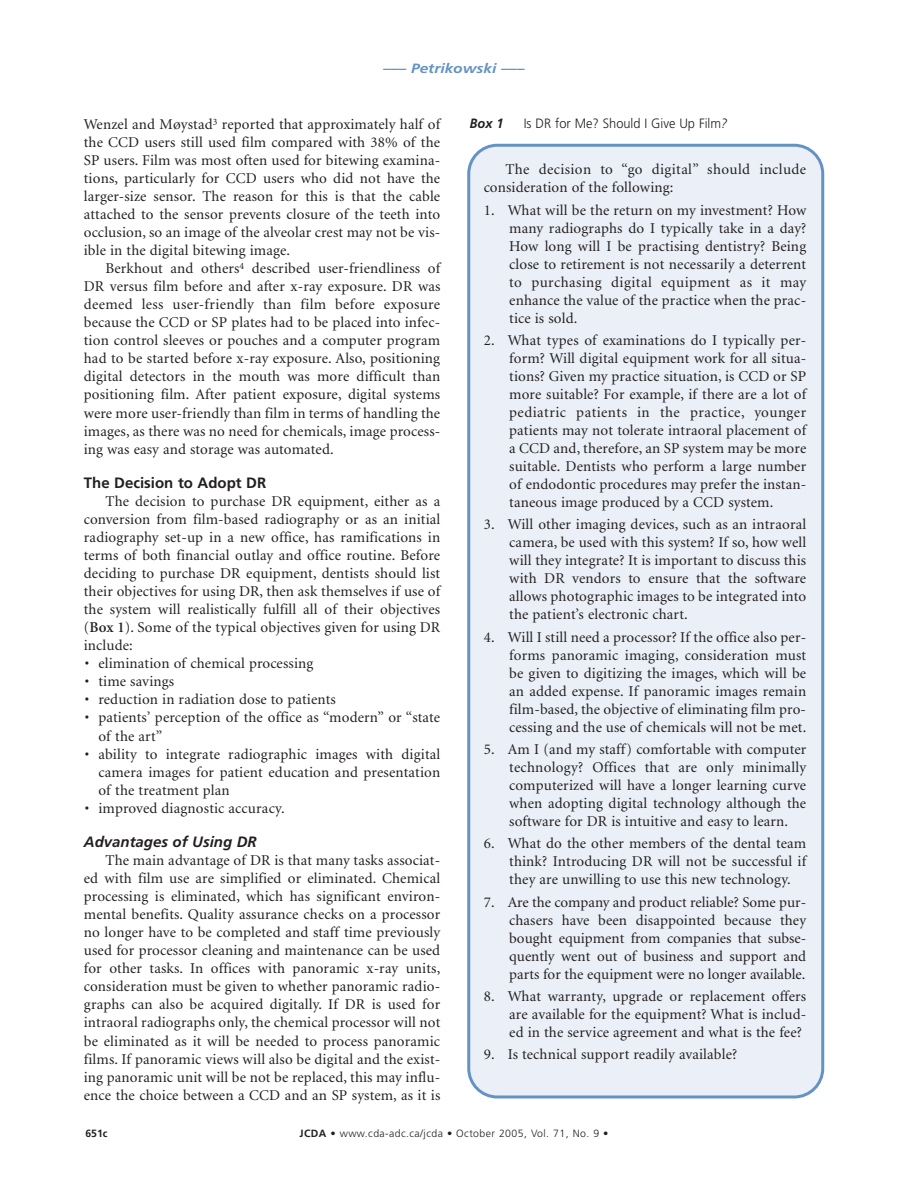
<style>
.page{position:relative;width:918px;height:1188px;background:#fff}
.page>*{position:absolute;margin:0;border:0;box-sizing:border-box;transform-origin:0 0}
.t1{font:15px/18px "Minion";letter-spacing:.01em;color:#231f20;text-align:justify}
.t2{font:700 15px "Frutiger";color:#231f20}
.t3{font:italic 700 15px "Frutiger";color:#231f20}
.t4{font:300 13.5px "Frutiger";color:#231f20;scale:.95 1}
.t5{font:italic 700 13.5px "Frutiger";color:#6493c3;scale:1.15 1}
.t6{font:italic 700 13.5px "Frutiger";color:#231f20;scale:.95 1}
.t7{font:300 10.5px "Frutiger";letter-spacing:.04em;color:#231f20}
.t8{font:700 10.5px "Frutiger";color:#231f20}
.s1{font-weight:600}
.s2{font-style:italic}
.s3{font-weight:700}
</style>
<div class="page">
<div style="left:467px;top:144px;width:357px;height:954px;background:#ebeff7"></div>
<p class="t5" style="left:383px;top:63px;width:125px">––– Petrikowski –––</p>
<p class="t1" style="left:84px;top:116px;width:358px">Wenzel and Møystad<sup>3</sup> reported that approximately half of the CCD users still used film compared with 38% of the SP users. Film was most often used for bitewing examina&shy;tions, particularly for CCD users who did not have the larger-size sensor. The reason for this is that the cable attached to the sensor prevents closure of the teeth into occlusion, so an image of the alveolar crest may not be vis&shy;ible in the digital bitewing image.</p>
<p class="t1" style="left:84px;top:261px;width:358px;text-indent:22px">Berkhout and others<sup>4</sup> described user-friendliness of DR versus film before and after x-ray exposure. DR was deemed less user-friendly than film before exposure because the CCD or SP plates had to be placed into infec&shy;tion control sleeves or pouches and a computer program had to be started before x-ray exposure. Also, positioning digital detectors in the mouth was more difficult than positioning film. After patient exposure, digital systems were more user-friendly than film in terms of handling the images, as there was no need for chemicals, image process&shy;ing was easy and storage was automated.</p>
<p class="t2" style="left:84px;top:477px;width:184px">The Decision to Adopt DR</p>
<p class="t1" style="left:84px;top:493px;width:358px;text-indent:22px">The decision to purchase DR equipment, either as a conversion from film-based radiography or as an initial radiography set-up in a new office, has ramifications in terms of both financial outlay and office routine. Before deciding to purchase DR equipment, dentists should list their objectives for using DR, then ask themselves if use of the system will realistically fulfill all of their objectives (<span class="s1">Box 1</span>). Some of the typical objectives given for using DR include:</p>
<p class="t1" style="left:85px;top:656px;width:230px">• elimination of chemical processing</p>
<p class="t1" style="left:85px;top:674px;width:91px">• time savings</p>
<p class="t1" style="left:85px;top:692px;width:253px">• reduction in radiation dose to patients</p>
<p class="t1" style="left:98px;top:710px;width:343px;text-indent:-14px">• patients’ perception of the office as “modern” or “state of the art”</p>
<p class="t1" style="left:98px;top:746px;width:343px;text-indent:-14px">• ability to integrate radiographic images with digital camera images for patient education and presentation of the treatment plan</p>
<p class="t1" style="left:85px;top:800px;width:201px">• improved diagnostic accuracy.</p>
<p class="t3" style="left:84px;top:836px;width:174px">Advantages of Using DR</p>
<p class="t1" style="left:84px;top:852px;width:358px;text-indent:22px">The main advantage of DR is that many tasks associat&shy;ed with film use are simplified or eliminated. Chemical processing is eliminated, which has significant environ&shy;mental benefits. Quality assurance checks on a processor no longer have to be completed and staff time previously used for processor cleaning and maintenance can be used for other tasks. In offices with panoramic x-ray units, consideration must be given to whether panoramic radio&shy;graphs can also be acquired digitally. If DR is used for intraoral radiographs only, the chemical processor will not be eliminated as it will be needed to process panoramic films. If panoramic views will also be digital and the exist&shy;ing panoramic unit will be not be replaced, this may influ&shy;ence the choice between a CCD and an SP system, as it is</p>
<p class="t6" style="left:470px;top:118px;width:37px">Box 1</p>
<p class="t4" style="left:524px;top:118px;width:216px">Is DR for Me? Should I Give Up Film<span class="s2">?</span></p>
<p class="t1" style="left:484px;top:162px;width:324px;text-indent:22px">The decision to “go digital” should include consideration of the following:</p>
<p class="t1" style="left:509px;top:202px;width:299px;text-indent:-26px">1. What will be the return on my investment? How many radiographs do I typically take in a day?<br>How long will I be practising dentistry? Being close to retirement is not necessarily a deterrent to purchasing digital equipment as it may enhance the value of the practice when the prac&shy;tice is sold.</p>
<p class="t1" style="left:509px;top:333px;width:299px;text-indent:-26px">2. What types of examinations do I typically per&shy;form? Will digital equipment work for all situa&shy;tions? Given my practice situation, is CCD or SP more suitable? For example, if there are a lot of pediatric patients in the practice, younger patients may not tolerate intraoral placement of a CCD and, therefore, an SP system may be more suitable. Dentists who perform a large number of endodontic procedures may prefer the instan&shy;taneous image produced by a CCD system.</p>
<p class="t1" style="left:509px;top:517px;width:299px;text-indent:-26px">3. Will other imaging devices, such as an intraoral camera, be used with this system? If so, how well will they integrate? It is important to discuss this with DR vendors to ensure that the software allows photographic images to be integrated into the patient’s electronic chart.</p>
<p class="t1" style="left:509px;top:629px;width:299px;text-indent:-26px">4. Will I still need a processor? If the office also per&shy;forms panoramic imaging, consideration must be given to digitizing the images, which will be an added expense. If panoramic images remain film-based, the objective of eliminating film pro&shy;cessing and the use of chemicals will not be met.</p>
<p class="t1" style="left:509px;top:741px;width:299px;text-indent:-26px">5. Am I (and my staff) comfortable with computer technology? Offices that are only minimally computerized will have a longer learning curve when adopting digital technology although the software for DR is intuitive and easy to learn.</p>
<p class="t1" style="left:509px;top:836px;width:299px;text-indent:-26px">6. What do the other members of the dental team think? Introducing DR will not be successful if they are unwilling to use this new technology.</p>
<p class="t1" style="left:509px;top:894px;width:299px;text-indent:-26px">7. Are the company and product reliable? Some pur&shy;chasers have been disappointed because they bought equipment from companies that subse&shy;quently went out of business and support and parts for the equipment were no longer available.</p>
<p class="t1" style="left:509px;top:988px;width:299px;text-indent:-26px">8. What warranty, upgrade or replacement offers are available for the equipment? What is includ&shy;ed in the service agreement and what is the fee?</p>
<p class="t1" style="left:484px;top:1047px;width:255px">9. Is technical support readily available?</p>
<p class="t8" style="left:85px;top:1129px;width:24px">651c</p>
<p class="t7" style="left:299px;top:1129px;width:311px"><span class="s3">JCDA •</span> www.cda-adc.ca/jcda • October 2005, Vol. 71, No. 9 •</p>
</div>
